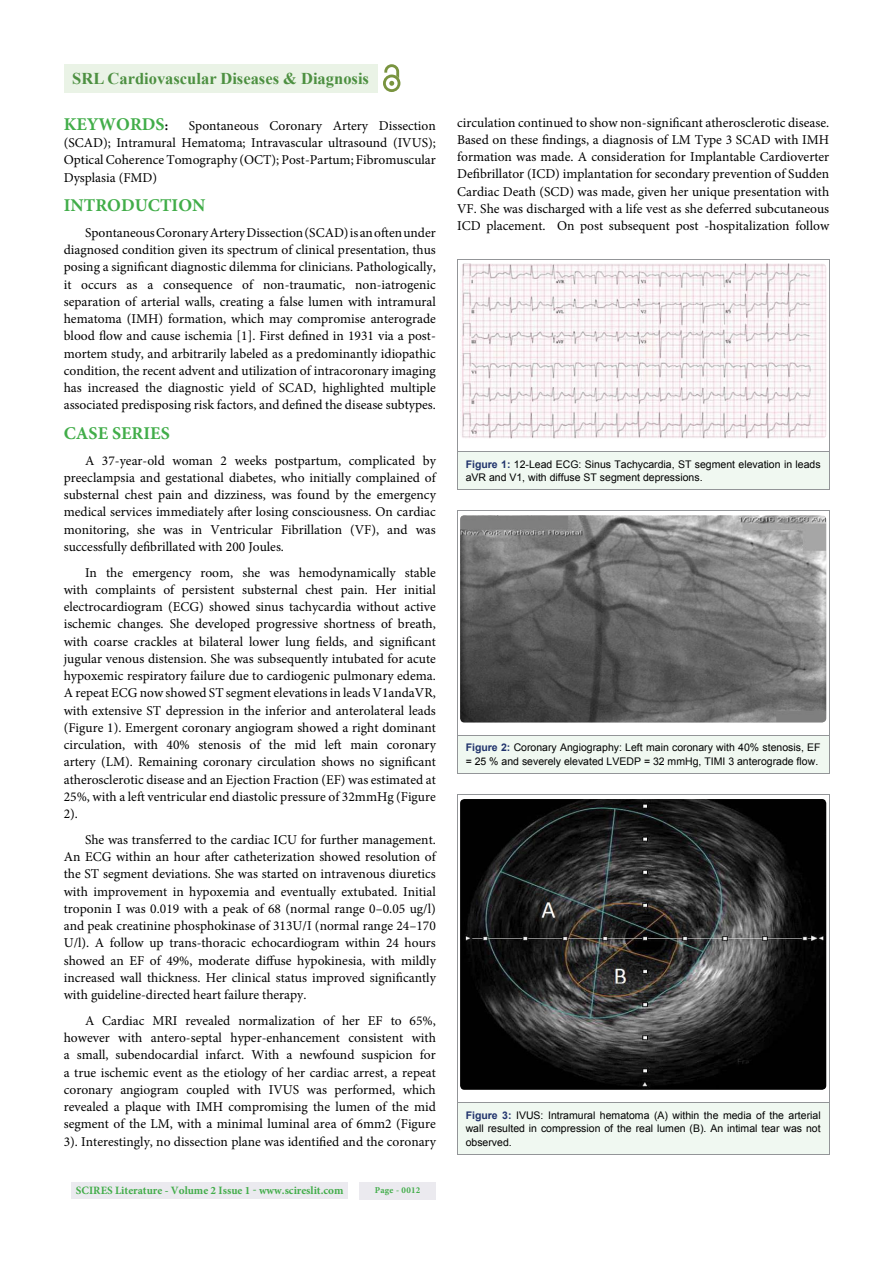
<style>
.page{position:relative;width:893px;height:1263px;background:#fff}
.page>*{position:absolute;margin:0;border:0;box-sizing:border-box;transform-origin:0 0}
.t1{font:700 18px "Minion Pro";color:#41ad49}
.t2{font:700 16.5px "Times New Roman";color:#4d9041}
.t3{font:13.5px/17.2px "Minion Pro";color:#000;text-align:justify}
.t4{font:700 11.25px "Minion Pro";color:#41ad49}
.t5{font:10.5px/13.5px "Arial";color:#000}
.t6{font:700 9px "Minion Pro";letter-spacing:.03em;color:#41ad49}
.s1{font-size:13.5px;color:#000}
.s2{font-weight:700;color:#20336c}
</style>
<div class="page">
<div style="left:64px;top:64px;width:313px;height:28px;background:#eaf3e6"></div>
<img style="left:384px;top:64px;width:15px;height:11px">
<img style="left:383px;top:75px;width:17px;height:17px">
<svg style="left:389px;top:81px;width:5px;height:5px"></svg>
<div style="left:72px;top:1182px;width:276px;height:17px;background:#ebeaef"></div>
<div style="left:359px;top:1182px;width:77px;height:17px;background:#ebeaef"></div>
<div style="left:457px;top:451px;width:372px;height:39px;background:#f0f8f1"></div>
<hr style="left:457px;top:489px;width:372px;height:1px;background:#939598">
<img style="left:460px;top:264px;width:366px;height:175px;border-radius:4px">
<div style="left:457px;top:735px;width:372px;height:38px;background:#f0f8f1"></div>
<hr style="left:457px;top:735px;width:372px;height:1px;background:#939598">
<hr style="left:457px;top:773px;width:372px;height:1px;background:#939598">
<img style="left:460px;top:515px;width:366px;height:208px;border-radius:4px">
<div style="left:457px;top:1103px;width:372px;height:51px;background:#f0f8f1"></div>
<hr style="left:457px;top:795px;width:372px;height:1px;background:#939598">
<hr style="left:457px;top:1103px;width:372px;height:1px;background:#939598">
<hr style="left:457px;top:1154px;width:372px;height:1px;background:#939598">
<img style="left:460px;top:799px;width:366px;height:291px;border-radius:4px">
<p class="t2" style="left:72px;top:69px;width:298px">SRL Cardiovascular Diseases &amp; Diagnosis</p>
<h1 class="t1" style="left:64px;top:117px;width:106px">KEYWORDS<span class="s1">:</span></h1>
<p class="t3" style="left:64px;top:118px;width:374px;text-indent:125px">Spontaneous Coronary Artery Dissection (SCAD); Intramural Hematoma; Intravascular ultrasound (IVUS); Optical Coherence Tomography (OCT); Post-Partum; Fibromuscular Dysplasia (FMD)</p>
<h1 class="t1" style="left:64px;top:198px;width:143px">INTRODUCTION</h1>
<p class="t3" style="left:64px;top:225px;width:374px;text-indent:21px">Spontaneous Coronary Artery Dissection (SCAD) is an often under diagnosed condition given its spectrum of clinical presentation, thus posing a significant diagnostic dilemma for clinicians. Pathologically, it occurs as a consequence of non-traumatic, non-iatrogenic separation of arterial walls, creating a false lumen with intramural hematoma (IMH) formation, which may compromise anterograde blood flow and cause ischemia [1]. First defined in 1931 via a post&shy;mortem study, and arbitrarily labeled as a predominantly idiopathic condition, the recent advent and utilization of intracoronary imaging has increased the diagnostic yield of SCAD, highlighted multiple associated predisposing risk factors, and defined the disease subtypes.</p>
<h1 class="t1" style="left:64px;top:426px;width:108px">CASE SERIES</h1>
<p class="t3" style="left:64px;top:453px;width:374px;text-indent:21px">A 37-year-old woman 2 weeks postpartum, complicated by preeclampsia and gestational diabetes, who initially complained of substernal chest pain and dizziness, was found by the emergency medical services immediately after losing consciousness. On cardiac monitoring, she was in Ventricular Fibrillation (VF), and was successfully defibrillated with 200 Joules.</p>
<p class="t3" style="left:64px;top:565px;width:374px;text-indent:21px">In the emergency room, she was hemodynamically stable with complaints of persistent substernal chest pain. Her initial electrocardiogram (ECG) showed sinus tachycardia without active ischemic changes. She developed progressive shortness of breath, with coarse crackles at bilateral lower lung fields, and significant jugular venous distension. She was subsequently intubated for acute hypoxemic respiratory failure due to cardiogenic pulmonary edema.<br>A repeat ECG now showed ST segment elevations in leads V1andaVR, with extensive ST depression in the inferior and anterolateral leads (Figure 1). Emergent coronary angiogram showed a right dominant circulation, with 40% stenosis of the mid left main coronary artery (LM). Remaining coronary circulation shows no significant atherosclerotic disease and an Ejection Fraction (EF) was estimated at 25%, with a left ventricular end diastolic pressure of 32mmHg (Figure 2).</p>
<p class="t3" style="left:64px;top:832px;width:374px;text-indent:21px">She was transferred to the cardiac ICU for further management.<br>An ECG within an hour after catheterization showed resolution of the ST segment deviations. She was started on intravenous diuretics with improvement in hypoxemia and eventually extubated. Initial troponin I was 0.019 with a peak of 68 (normal range 0–0.05 ug/l) and peak creatinine phosphokinase of 313U/I (normal range 24–170<br>U/l). A follow up trans-thoracic echocardiogram within 24 hours showed an EF of 49%, moderate diffuse hypokinesia, with mildly increased wall thickness. Her clinical status improved significantly with guideline-directed heart failure therapy.</p>
<p class="t3" style="left:64px;top:1013px;width:374px;text-indent:21px">A Cardiac MRI revealed normalization of her EF to 65%, however with antero-septal hyper-enhancement consistent with a small, subendocardial infarct. With a newfound suspicion for a true ischemic event as the etiology of her cardiac arrest, a repeat coronary angiogram coupled with IVUS was performed, which revealed a plaque with IMH compromising the lumen of the mid segment of the LM, with a minimal luminal area of 6mm2 (Figure 3). Interestingly, no dissection plane was identified and the coronary</p>
<p class="t4" style="left:76px;top:1186px;width:269px">SCIRES Literature - Volume 2 Issue 1 - www.scireslit.com</p>
<p class="t6" style="left:375px;top:1186px;width:47px">Page - 0012</p>
<p class="t3" style="left:457px;top:115px;width:374px">circulation continued to show non-significant atherosclerotic disease.<br>Based on these findings, a diagnosis of LM Type 3 SCAD with IMH formation was made. A consideration for Implantable Cardioverter Defibrillator (ICD) implantation for secondary prevention of Sudden Cardiac Death (SCD) was made, given her unique presentation with VF. She was discharged with a life vest as she deferred subcutaneous ICD placement. On post subsequent post -hospitalization follow</p>
<p class="t5" style="left:466px;top:457px;width:356px"><span class="s2">Figure 1:</span> 12-Lead ECG: Sinus Tachycardia, ST segment elevation in leads aVR and V1, with diffuse ST segment depressions.</p>
<p class="t5" style="left:466px;top:741px;width:356px"><span class="s2">Figure 2:</span> Coronary Angiography: Left main coronary with 40% stenosis, EF = 25 % and severely elevated LVEDP = 32 mmHg, TIMI 3 anterograde flow.</p>
<p class="t5" style="left:466px;top:1108px;width:356px;text-align:justify"><span class="s2">Figure 3:</span> IVUS: Intramural hematoma (A) within the media of the arterial wall resulted in compression of the real lumen (B). An intimal tear was not observed.</p>
</div>
